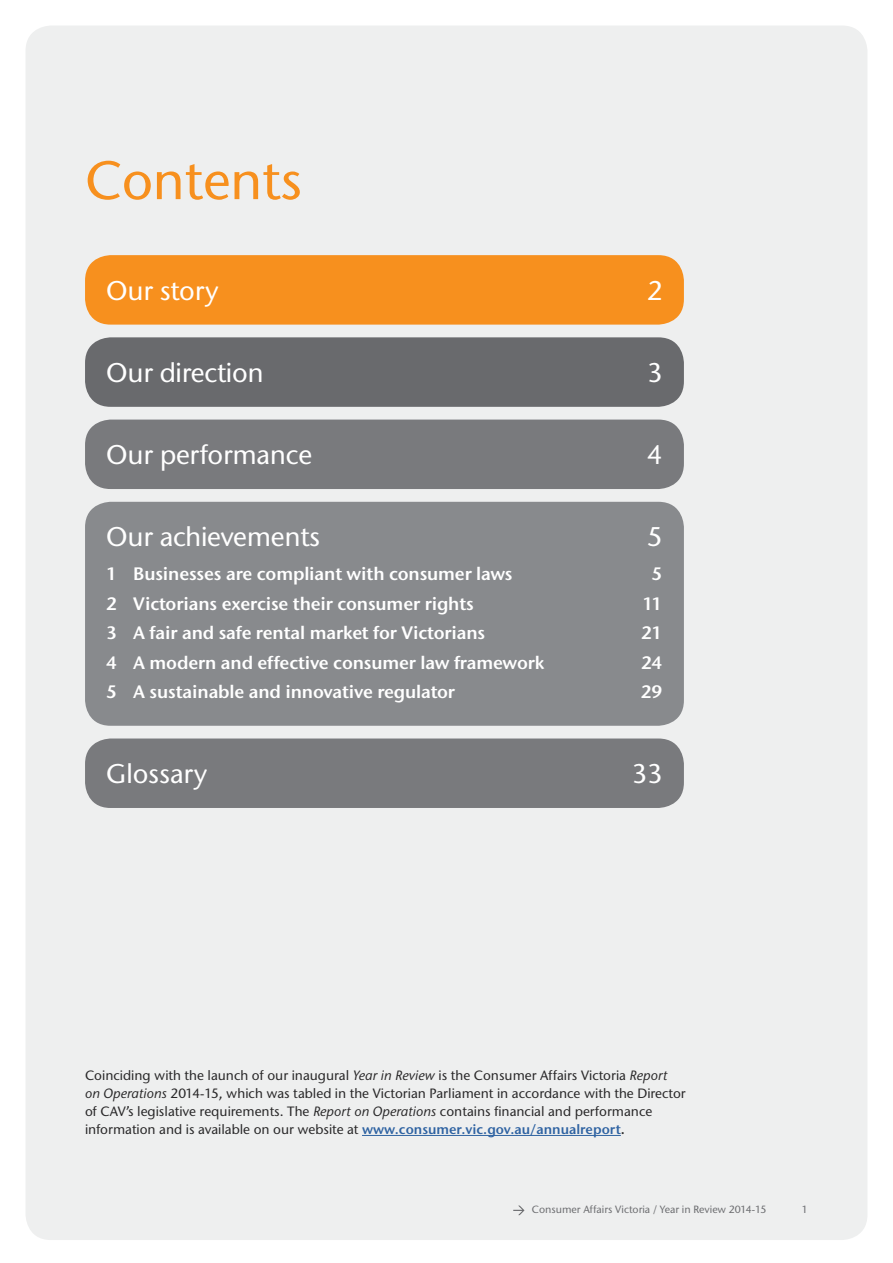
<style>
.page{position:relative;width:893px;height:1263px;background:#fff}
.page>*{position:absolute;margin:0;border:0;box-sizing:border-box;transform-origin:0 0}
.t1{font:54px "Stone Sans";color:#f7901e}
.TOC_1{font:500 27px "Stone Sans ITC Std";letter-spacing:-.01em;color:#fff}
.TOC_2{font:600 18px "Stone Sans ITC Std";letter-spacing:-.01em;color:#fff}
.Body{font:500 13.5px/18px "Stone Sans ITC Std";color:#292829}
.t2{font:500 10.5px "Stone Sans ITC Std";color:#6d6e71}
.s1{font-style:italic}
.s2{font-weight:600;color:#2f63a2}
.s3{font-weight:600}
</style>
<div class="page">
<div style="left:26px;top:26px;width:841px;height:1214px;background:#eeefef;border-radius:26px"></div>
<div style="left:85px;top:255px;width:599px;height:70px;background:#f7901e;border-radius:26px"></div>
<div style="left:85px;top:337px;width:599px;height:70px;background:#696a6d;border-radius:26px"></div>
<div style="left:85px;top:502px;width:599px;height:224px;background:#888a8d;border-radius:26px"></div>
<div style="left:85px;top:420px;width:599px;height:69px;background:#797a7d;border-radius:26px"></div>
<div style="left:85px;top:738px;width:599px;height:70px;background:#797a7d;border-radius:26px"></div>
<hr style="left:362px;top:1135px;width:259px;height:1px;background:#2f63a2">
<svg style="left:513px;top:1205px;width:11px;height:10px"></svg>
<h2 class="t1" style="left:85px;top:147px;width:218px">Contents</h2>
<p class="TOC_1" style="left:106px;top:274px;width:114px">Our story</p>
<p class="TOC_1" style="left:647px;top:274px;width:17px">2</p>
<p class="TOC_1" style="left:106px;top:356px;width:159px">Our direction</p>
<p class="TOC_1" style="left:647px;top:356px;width:17px">3</p>
<p class="TOC_1" style="left:106px;top:438px;width:208px">Our performance</p>
<p class="TOC_1" style="left:647px;top:438px;width:17px">4</p>
<p class="TOC_1" style="left:106px;top:520px;width:216px">Our achievements</p>
<p class="TOC_1" style="left:647px;top:520px;width:17px">5</p>
<p class="TOC_2" style="left:106px;top:562px;width:408px">1 Businesses are compliant with consumer laws</p>
<p class="TOC_2" style="left:651px;top:562px;width:12px">5</p>
<p class="TOC_2" style="left:106px;top:592px;width:369px">2 Victorians exercise their consumer rights</p>
<p class="TOC_2" style="left:642px;top:592px;width:22px">11</p>
<p class="TOC_2" style="left:106px;top:621px;width:381px">3 A fair and safe rental market for Victorians</p>
<p class="TOC_2" style="left:641px;top:621px;width:23px">21</p>
<p class="TOC_2" style="left:106px;top:651px;width:440px">4 A modern and effective consumer law framework</p>
<p class="TOC_2" style="left:641px;top:651px;width:23px">24</p>
<p class="TOC_2" style="left:106px;top:680px;width:350px">5 A sustainable and innovative regulator</p>
<p class="TOC_2" style="left:641px;top:680px;width:23px">29</p>
<p class="TOC_1" style="left:106px;top:757px;width:103px">Glossary</p>
<p class="TOC_1" style="left:632px;top:757px;width:32px">33</p>
<p class="Body" style="left:85px;top:1066px;width:602px">Coinciding with the launch of our inaugural <span class="s1">Year in Review</span> is the Consumer Affairs Victoria <span class="s1">Report on Operations</span> 2014-15, which was tabled in the Victorian Parliament in accordance with the Director of CAV’s legislative requirements. The <span class="s1">Report on Operations</span> contains financial and performance information and is available on our website at <span class="s2">www.consumer.vic.gov.au/annualreport</span><span class="s3">.</span></p>
<p class="t2" style="left:532px;top:1203px;width:236px">Consumer Affairs Victoria / Year in Review 2014-15</p>
<p class="t2" style="left:802px;top:1203px;width:8px">1</p>
</div>
